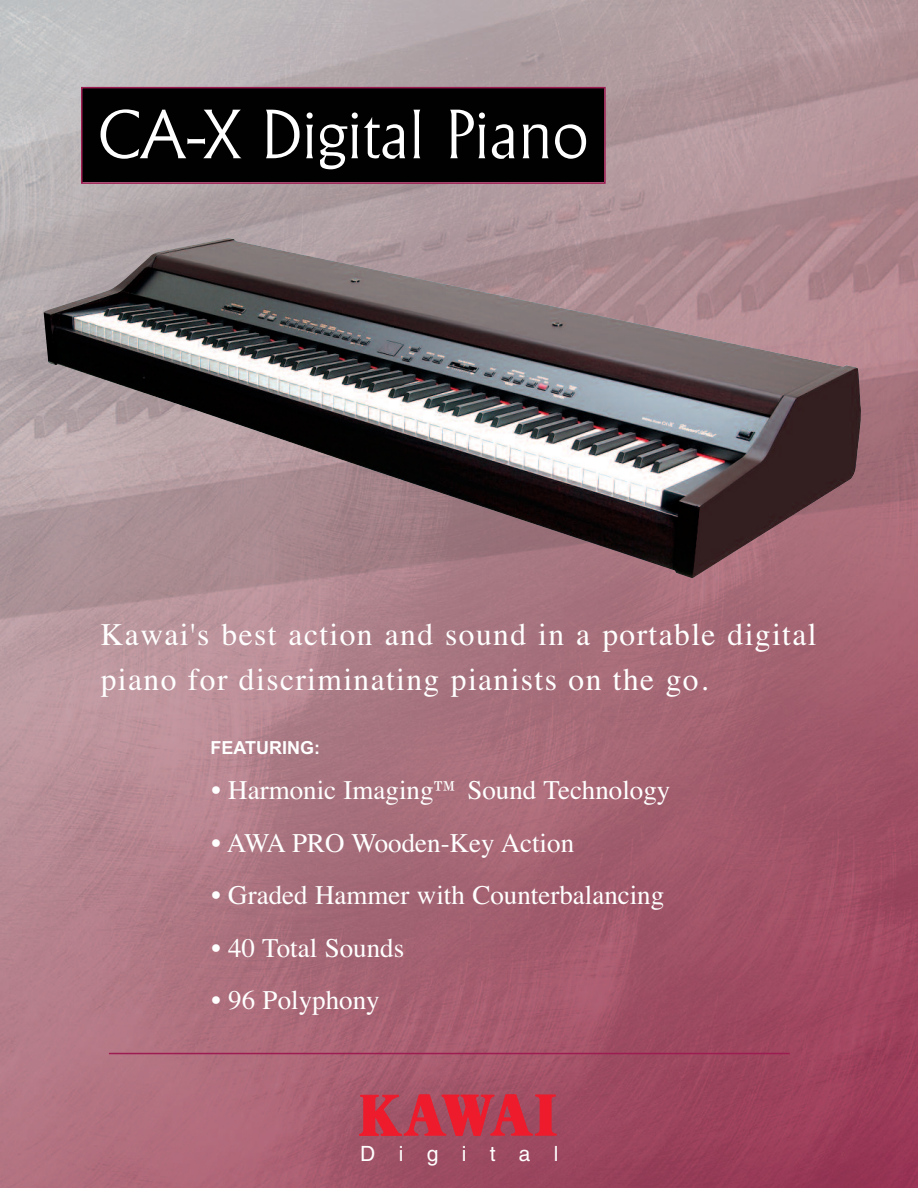
<style>
.page{position:relative;width:918px;height:1188px;background:#fff}
.page>*{position:absolute;margin:0;border:0;box-sizing:border-box;transform-origin:0 0}
.t1{font:200 67.5px "Alberta";color:#fff}
.t2{font:31.5px/45px "Times";letter-spacing:.045em;color:#fff}
.t3{font:27px "Times";color:#fff}
.t4{font:21px "Helvetica";letter-spacing:1.11em;color:#fff}
.t5{font:700 18px "Arial";color:#fff}
</style>
<div class="page">
<img style="left:0;top:0;width:918px;height:1188px">
<svg style="left:359px;top:1095px;width:197px;height:41px;background:#c83346"></svg>
<div style="left:82px;top:88px;width:522px;height:94px;background:#010101"></div>
<div style="left:81px;top:87px;width:525px;height:97px;border:2px solid #9d1c51"></div>
<img style="left:44px;top:238px;width:817px;height:340px">
<hr style="left:109px;top:1053px;width:681px;height:1px;background:#9d1c51">
<h1 class="t1" style="left:98px;top:97px;width:492px">CA-X Digital Piano</h1>
<p class="t2" style="left:101px;top:612px;width:717px">Kawai's best action and sound in a portable digital piano for discriminating pianists on the go.</p>
<p class="t5" style="left:211px;top:738px;width:111px">FEATURING:</p>
<p class="t3" style="left:211px;top:774px;width:461px">• Harmonic Imaging™ Sound Technology</p>
<p class="t3" style="left:211px;top:827px;width:364px">• AWA PRO Wooden-Key Action</p>
<p class="t3" style="left:211px;top:879px;width:454px">• Graded Hammer with Counterbalancing</p>
<p class="t3" style="left:211px;top:932px;width:194px">• 40 Total Sounds</p>
<p class="t3" style="left:211px;top:984px;width:170px">• 96 Polyphony</p>
<p class="t4" style="left:360px;top:1146px;width:200px">Digital</p>
</div>
